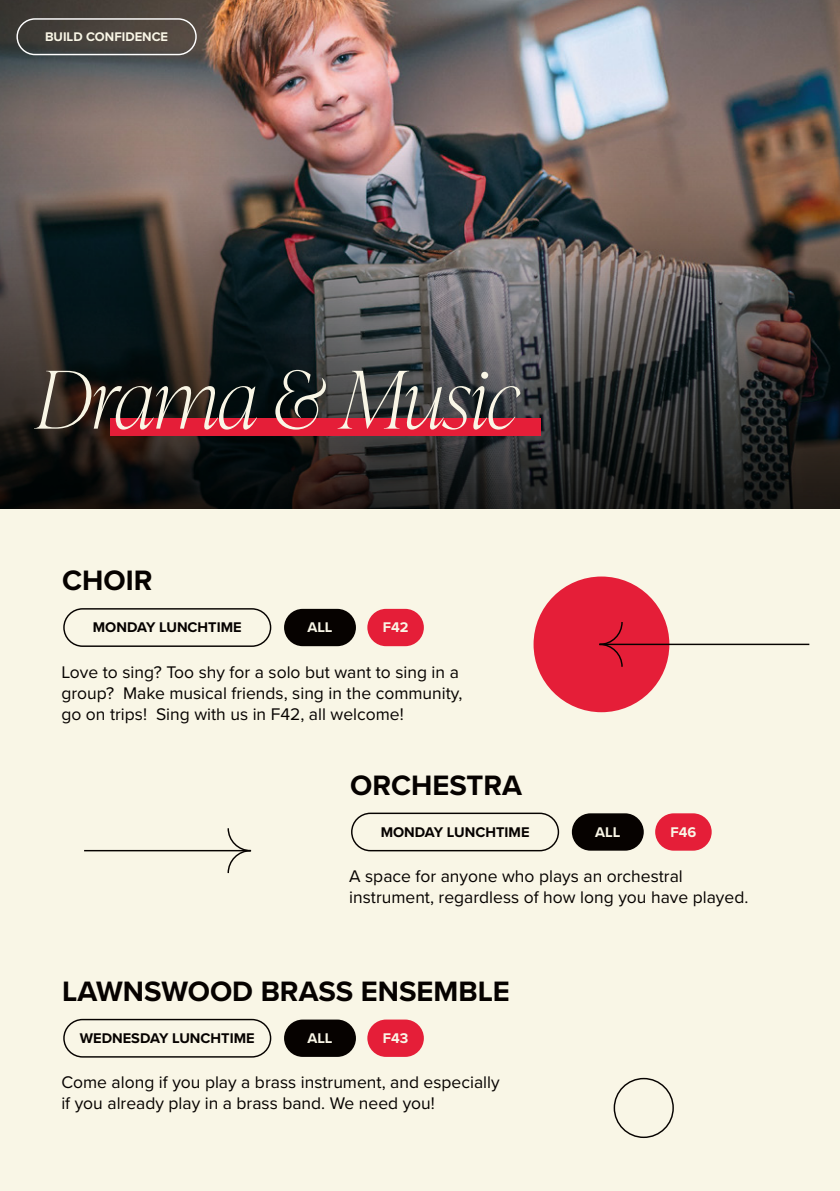
<style>
.page{position:relative;width:840px;height:1191px;background:#fff}
.page>*{position:absolute;margin:0;border:0;box-sizing:border-box;transform-origin:0 0}
.t1{font:italic 100 79.4px "Ivy Presto Display";color:#f9f6e6}
.t2{font:700 29px "Proxima Nova";color:#060200}
.t3{font:17.4px/21px "Proxima Nova";color:#060200}
.t4{font:700 14.6px "Proxima Nova";color:#060200}
.t5{font:700 14.6px "Proxima Nova";color:#f9f6e6}
.t6{font:700 13px "Proxima Nova";color:#f9f6e6}
</style>
<div class="page">
<div style="left:0;top:0;width:839px;height:1191px;background:#f9f6e6"></div>
<hr style="left:84px;top:850px;width:167px;height:1px;background:#060200">
<svg style="left:227px;top:828px;width:25px;height:46px"></svg>
<div style="left:533px;top:576px;width:136px;height:136px;background:#e51e38;border-radius:50%"></div>
<hr style="left:598px;top:643px;width:210px;height:2px;background:#060200">
<svg style="left:598px;top:622px;width:25px;height:45px"></svg>
<div style="left:613px;top:1077px;width:60px;height:61px;border:1px solid #060200;border-radius:50%"></div>
<img style="left:0;top:0;width:839px;height:508px">
<div style="left:110px;top:419px;width:430px;height:17px;background:#e51e38"></div>
<div style="left:63px;top:608px;width:208px;height:39px;border:1px solid #060200;border-radius:19px"></div>
<div style="left:284px;top:609px;width:72px;height:37px;background:#060200;border-radius:19px"></div>
<div style="left:367px;top:609px;width:56px;height:37px;background:#e51e38;border-radius:19px"></div>
<div style="left:63px;top:1018px;width:208px;height:39px;border:1px solid #060200;border-radius:19px"></div>
<div style="left:284px;top:1019px;width:72px;height:38px;background:#060200;border-radius:19px"></div>
<div style="left:367px;top:1019px;width:56px;height:38px;background:#e51e38;border-radius:19px"></div>
<div style="left:351px;top:812px;width:208px;height:39px;border:1px solid #060200;border-radius:19px"></div>
<div style="left:571px;top:813px;width:72px;height:37px;background:#060200;border-radius:19px"></div>
<div style="left:654px;top:813px;width:57px;height:37px;background:#e51e38;border-radius:19px"></div>
<div style="left:16px;top:18px;width:181px;height:37px;border:1px solid #fff;border-radius:18px"></div>
<p class="t6" style="left:45px;top:27px;width:125px">BUILD CONFIDENCE</p>
<h1 class="t1" style="left:37px;top:343px;width:483px">Drama &amp; Music</h1>
<h2 class="t2" style="left:62px;top:559px;width:92px">CHOIR</h2>
<p class="t4" style="left:93px;top:616px;width:150px">MONDAY LUNCHTIME</p>
<p class="t5" style="left:307px;top:616px;width:27px">ALL</p>
<p class="t5" style="left:382px;top:616px;width:27px">F42</p>
<p class="t3" style="left:61px;top:660px;width:402px">Love to sing? Too shy for a solo but want to sing in a group? Make musical friends, sing in the community, go on trips! Sing with us in F42, all welcome!</p>
<h2 class="t2" style="left:350px;top:763px;width:173px">ORCHESTRA</h2>
<p class="t4" style="left:380px;top:821px;width:150px">MONDAY LUNCHTIME</p>
<p class="t5" style="left:595px;top:821px;width:27px">ALL</p>
<p class="t5" style="left:670px;top:821px;width:27px">F46</p>
<p class="t3" style="left:349px;top:865px;width:400px">A space for anyone who plays an orchestral instrument, regardless of how long you have played.</p>
<h2 class="t2" style="left:62px;top:969px;width:449px">LAWNSWOOD BRASS ENSEMBLE</h2>
<p class="t4" style="left:80px;top:1027px;width:176px">WEDNESDAY LUNCHTIME</p>
<p class="t5" style="left:307px;top:1027px;width:27px">ALL</p>
<p class="t5" style="left:382px;top:1027px;width:27px">F43</p>
<p class="t3" style="left:61px;top:1071px;width:439px">Come along if you play a brass instrument, and especially if you already play in a brass band. We need you!</p>
</div>
